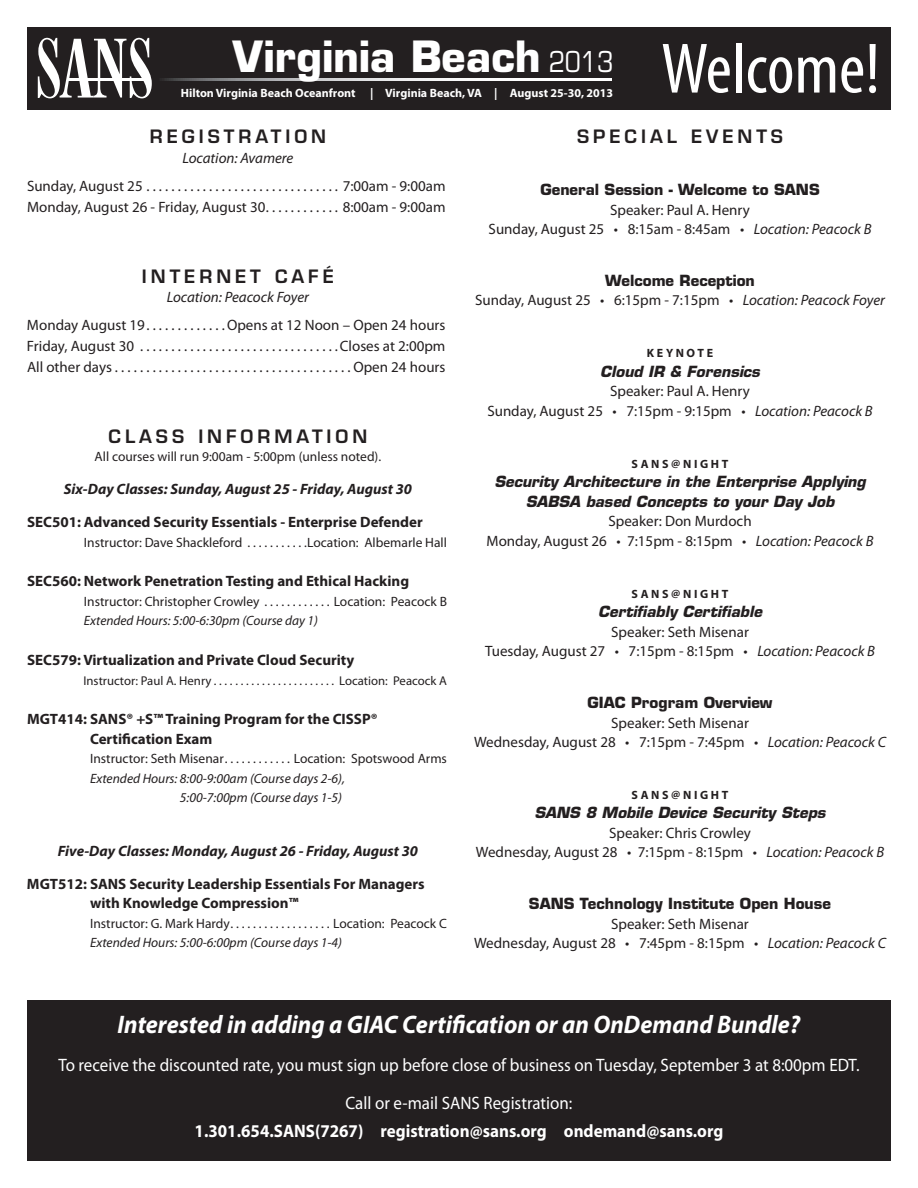
<style>
.page{position:relative;width:918px;height:1188px;background:#fff}
.page>*{position:absolute;margin:0;border:0;box-sizing:border-box;transform-origin:0 0}
.t1{font:condensed 72px "Myriad Pro";color:#fff}
.t2{font:700 42px "Eurostile";color:#fff}
.t3{font:italic 700 25.5px "Myriad Pro";color:#fff;scale:.94 1}
.t4{font:18px/37.8px "Myriad Pro";color:#fff;text-align:center;scale:.94 1}
.t5{font:700 18px "Myriad Pro";color:#fff;scale:.94 1}
.t6{font:600 18px "Eurostile";letter-spacing:.22em;color:#231f20}
.t7{font:15px/19.5px "Myriad Pro";color:#231f20;text-align:center}
.t8{font:700 15px/19.5px "Myriad Pro";color:#231f20}
.t9{font:italic 700 15px/19.5px "Eurostile";color:#231f20;text-align:center}
.t10{font:700 15px "Eurostile";color:#231f20}
.t11{font:italic 700 15px "Myriad Pro";color:#231f20}
.t12{font:italic 15px "Myriad Pro";color:#231f20}
.t13{font:13.5px "Myriad Pro";color:#231f20}
.t14{font:italic 13.5px/19.5px "Myriad Pro";color:#231f20;text-align:right}
.t15{font:12.75px "Myriad Pro";color:#231f20}
.t16{font:700 12px "Myriad Pro";color:#fff}
.t17{font:700 12px "Myriad Pro";letter-spacing:.22em;color:#231f20}
.s1{font-weight:400;font-stretch:condensed;font-size:28.95px}
.s2{font-style:italic}
</style>
<div class="page">
<div style="left:27px;top:27px;width:864px;height:83px;background:#231f20"></div>
<svg style="left:38px;top:38px;width:114px;height:60px"></svg>
<hr style="left:67px;top:79px;width:81px;height:2px;background:#fff">
<svg style="left:162px;top:79px;width:450px;height:2px"></svg>
<div style="left:27px;top:1000px;width:864px;height:160px;background:#231f20"></div>
<h2 class="t2" style="left:233px;top:30px;width:382px">Virginia Beach <span class="s1">2013</span></h2>
<h1 class="t1" style="left:661px;top:25px;width:220px">Welcome!</h1>
<p class="t16" style="left:181px;top:85px;width:434px">Hilton Virginia Beach Oceanfront | Virginia Beach, VA | August 25-30, 2013</p>
<p class="t6" style="left:150px;top:125px;width:178px">REGISTR ATION</p>
<p class="t12" style="left:182px;top:149px;width:112px">Location: Avamere</p>
<p class="t7" style="left:27px;top:175px;width:420px;line-height:21px;text-align:left">Sunday, August 25 . . . . . . . . . . . . . . . . . . . . . . . . . . . . . . . 7:00am - 9:00am<br>Monday, August 26 - Friday, August 30 . . . . . . . . . . . . 8:00am - 9:00am</p>
<p class="t6" style="left:577px;top:125px;width:162px">SPECIA L EVENTS</p>
<p class="t10" style="left:540px;top:180px;width:281px">General Session - Welcome to SANS</p>
<p class="t7" style="left:489px;top:200px;width:384px">Speaker: Paul A. Henry<br>Sunday, August 25 • 8:15am - 8:45am • <span class="s2">Location: Peacock B</span></p>
<p class="t10" style="left:605px;top:271px;width:151px">Welcome Reception</p>
<p class="t7" style="left:475px;top:290px;width:411px">Sunday, August 25 • 6:15pm - 7:15pm • <span class="s2">Location: Peacock Foyer</span></p>
<p class="t6" style="left:142px;top:265px;width:193px">I NTER NET CAFÉ</p>
<p class="t12" style="left:167px;top:288px;width:144px">Location: Peacock Foyer</p>
<p class="t7" style="left:27px;top:314px;width:420px;line-height:21px;text-align:justify">Monday August 19 . . . . . . . . . . . . Opens at 12 Noon – Open 24 hours Friday, August 30 . . . . . . . . . . . . . . . . . . . . . . . . . . . . . . . Closes at 2:00pm All other days . . . . . . . . . . . . . . . . . . . . . . . . . . . . . . . . . . . . . Open 24 hours</p>
<p class="t17" style="left:647px;top:345px;width:39px">Keynote</p>
<p class="t9" style="left:600px;top:361px;width:161px">Cloud IR &amp; Forensics</p>
<p class="t7" style="left:487px;top:381px;width:387px">Speaker: Paul A. Henry<br>Sunday, August 25 • 7:15pm - 9:15pm • <span class="s2">Location: Peacock B</span></p>
<p class="t6" style="left:109px;top:425px;width:47px">CLASS</p>
<p class="t6" style="left:198px;top:425px;width:15px">INFO</p>
<p class="t6" style="left:257px;top:425px;width:54px">RMATION</p>
<p class="t13" style="left:95px;top:448px;width:287px">All courses will run 9:00am - 5:00pm (unless noted).</p>
<p class="t11" style="left:64px;top:479px;width:350px">Six-Day Classes: Sunday, August 25 - Friday, August 30</p>
<p class="t8" style="left:27px;top:512px;width:397px">SEC501: Advanced Security Essentials - Enterprise Defender</p>
<p class="t13" style="left:84px;top:534px;width:365px">Instructor: Dave Shackleford . . . . . . . . . . Location: Albemarle Hall</p>
<p class="t8" style="left:27px;top:571px;width:384px">SEC560: Network Penetration Testing and Ethical Hacking</p>
<p class="t13" style="left:84px;top:593px;width:365px">Instructor: Christopher Crowley . . . . . . . . . . . . Location: Peacock B</p>
<p class="t14" style="left:84px;top:611px;width:235px">Extended Hours: 5:00-6:30pm (Course day 1)</p>
<p class="t8" style="left:27px;top:650px;width:329px">SEC579: Virtualization and Private Cloud Security</p>
<p class="t15" style="left:83px;top:672px;width:365px">Instructor: Paul A. Henry . . . . . . . . . . . . . . . . . . . . . . . Location: Peacock A</p>
<p class="t8" style="left:90px;top:709px;width:289px;text-indent:-63px">MGT414: SANS® +S™ Training Program for the CISSP®<br>Certification Exam</p>
<p class="t13" style="left:90px;top:750px;width:358px">Instructor: Seth Misenar . . . . . . . . . . . . Location: Spotswood Arms</p>
<p class="t14" style="left:90px;top:768px;width:256px">Extended Hours: 8:00-9:00am (Course days 2-6),<br>5:00-7:00pm (Course days 1-5)</p>
<p class="t11" style="left:58px;top:841px;width:362px">Five-Day Classes: Monday, August 26 - Friday, August 30</p>
<p class="t8" style="left:90px;top:873px;width:336px;text-indent:-63px">MGT512: SANS Security Leadership Essentials For Managers with Knowledge Compression™</p>
<p class="t13" style="left:90px;top:915px;width:358px">Instructor: G. Mark Hardy . . . . . . . . . . . . . . . . . . Location: Peacock C</p>
<p class="t14" style="left:90px;top:933px;width:254px">Extended Hours: 5:00-6:00pm (Course days 1-4)</p>
<p class="t17" style="left:632px;top:456px;width:72px">SANS@Night</p>
<p class="t9" style="left:494px;top:472px;width:373px">Security Architecture in the Enterprise Applying<br>SABSA based Concepts to your Day Job</p>
<p class="t7" style="left:487px;top:511px;width:388px">Speaker: Don Murdoch<br>Monday, August 26 • 7:15pm - 8:15pm • <span class="s2">Location: Peacock B</span></p>
<p class="t17" style="left:632px;top:586px;width:72px">SANS@Night</p>
<p class="t9" style="left:598px;top:602px;width:165px">Certifiably Certifiable</p>
<p class="t7" style="left:485px;top:622px;width:391px">Speaker: Seth Misenar<br>Tuesday, August 27 • 7:15pm - 8:15pm • <span class="s2">Location: Peacock B</span></p>
<p class="t10" style="left:588px;top:693px;width:186px">GIAC Program Overview</p>
<p class="t7" style="left:474px;top:713px;width:413px">Speaker: Seth Misenar<br>Wednesday, August 28 • 7:15pm - 7:45pm • <span class="s2">Location: Peacock C</span></p>
<p class="t17" style="left:632px;top:787px;width:72px">SANS@Night</p>
<p class="t9" style="left:535px;top:803px;width:293px">SANS 8 Mobile Device Security Steps</p>
<p class="t7" style="left:476px;top:823px;width:410px">Speaker: Chris Crowley<br>Wednesday, August 28 • 7:15pm - 8:15pm • <span class="s2">Location: Peacock B</span></p>
<p class="t10" style="left:529px;top:895px;width:304px">SANS Technology Institute Open House</p>
<p class="t7" style="left:474px;top:914px;width:413px">Speaker: Seth Misenar<br>Wednesday, August 28 • 7:45pm - 8:15pm • <span class="s2">Location: Peacock C</span></p>
<h3 class="t3" style="left:118px;top:1008px;width:728px">Interested in adding a GIAC Certification or an OnDemand Bundle?</h3>
<p class="t4" style="left:58px;top:1046px;width:852px">To receive the discounted rate, you must sign up before close of business on Tuesday, September 3 at 8:00pm EDT.<br>Call or e-mail SANS Registration:</p>
<p class="t5" style="left:195px;top:1120px;width:564px">1.301.654.SANS(7267) registration@sans.org ondemand@sans.org</p>
</div>
